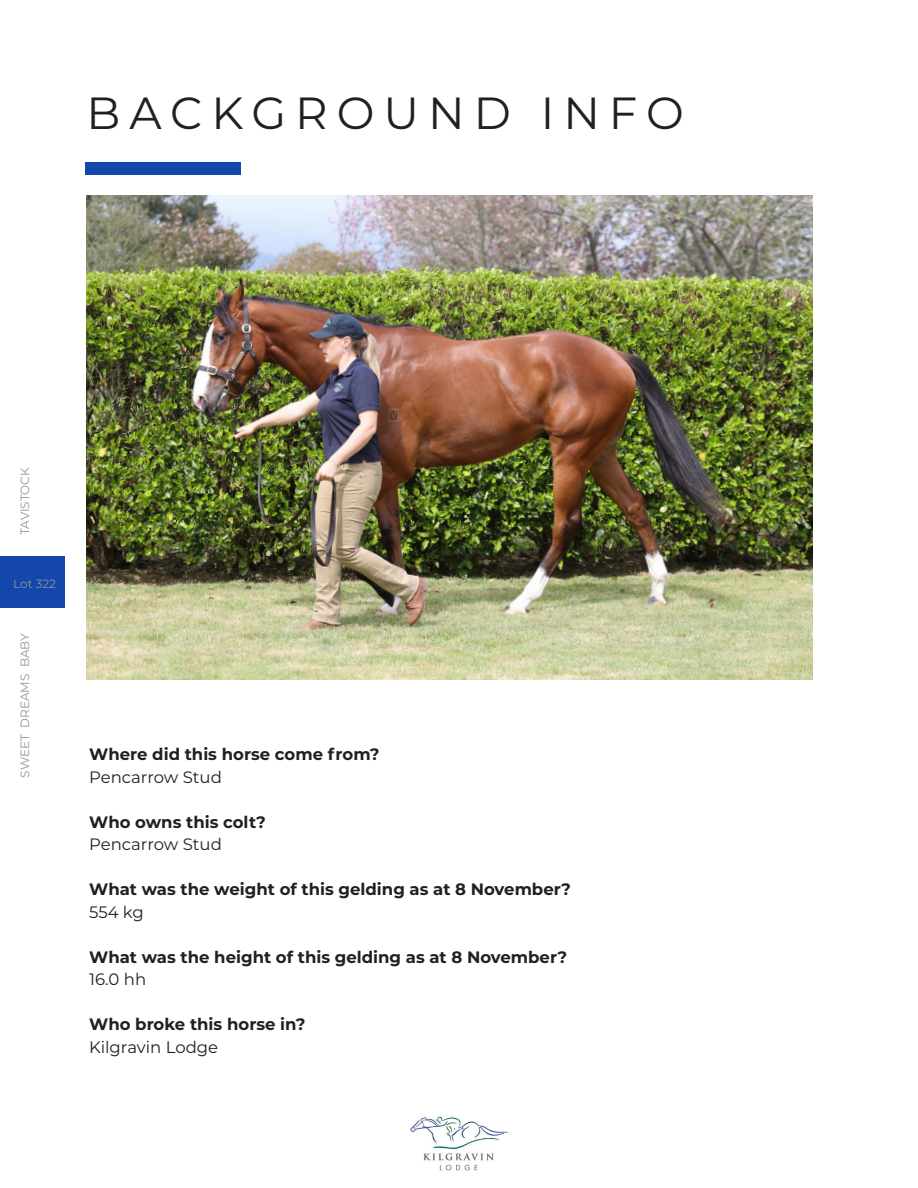
<style>
.page{position:relative;width:918px;height:1188px;background:#fff}
.page>*{position:absolute;margin:0;border:0;box-sizing:border-box;transform-origin:0 0}
.Cover_3{font:45px "Montserrat";letter-spacing:.2em;color:#231f20}
.Body_Center{font:700 16.5px "Montserrat";color:#231f20}
.Body_Center-2{font:16.5px "Montserrat";color:#231f20}
.t1{font:12px "Montserrat";color:#939598}
</style>
<div class="page">
<div style="left:0;top:556px;width:65px;height:51px;background:#1447ac"></div>
<img style="left:410px;top:1116px;width:98px;height:55px">
<div style="left:85px;top:163px;width:156px;height:12px;background:#1447ac"></div>
<img style="left:87px;top:195px;width:725px;height:484px">
<p class="Cover_3" style="left:87px;top:82px;width:599px">BACKGROUND INFO</p>
<p class="t1" style="left:17px;top:535px;width:69px;rotate:-90deg">TAVISTOCK</p>
<p class="t1" style="left:13px;top:575px;width:44px">Lot 322</p>
<p class="t1" style="left:17px;top:778px;width:146px;rotate:-90deg">SWEET DREAMS BABY</p>
<p class="Body_Center" style="left:89px;top:742px;width:292px">Where did this horse come from?</p>
<p class="Body_Center-2" style="left:89px;top:765px;width:134px">Pencarrow Stud</p>
<p class="Body_Center" style="left:89px;top:810px;width:178px">Who owns this colt?</p>
<p class="Body_Center-2" style="left:89px;top:833px;width:134px">Pencarrow Stud</p>
<p class="Body_Center" style="left:89px;top:877px;width:483px">What was the weight of this gelding as at 8 November?</p>
<p class="Body_Center-2" style="left:89px;top:900px;width:56px">554 kg</p>
<p class="Body_Center" style="left:89px;top:945px;width:479px">What was the height of this gelding as at 8 November?</p>
<p class="Body_Center-2" style="left:89px;top:968px;width:59px">16.0 hh</p>
<p class="Body_Center" style="left:89px;top:1012px;width:218px">Who broke this horse in?</p>
<p class="Body_Center-2" style="left:89px;top:1035px;width:131px">Kilgravin Lodge</p>
</div>
